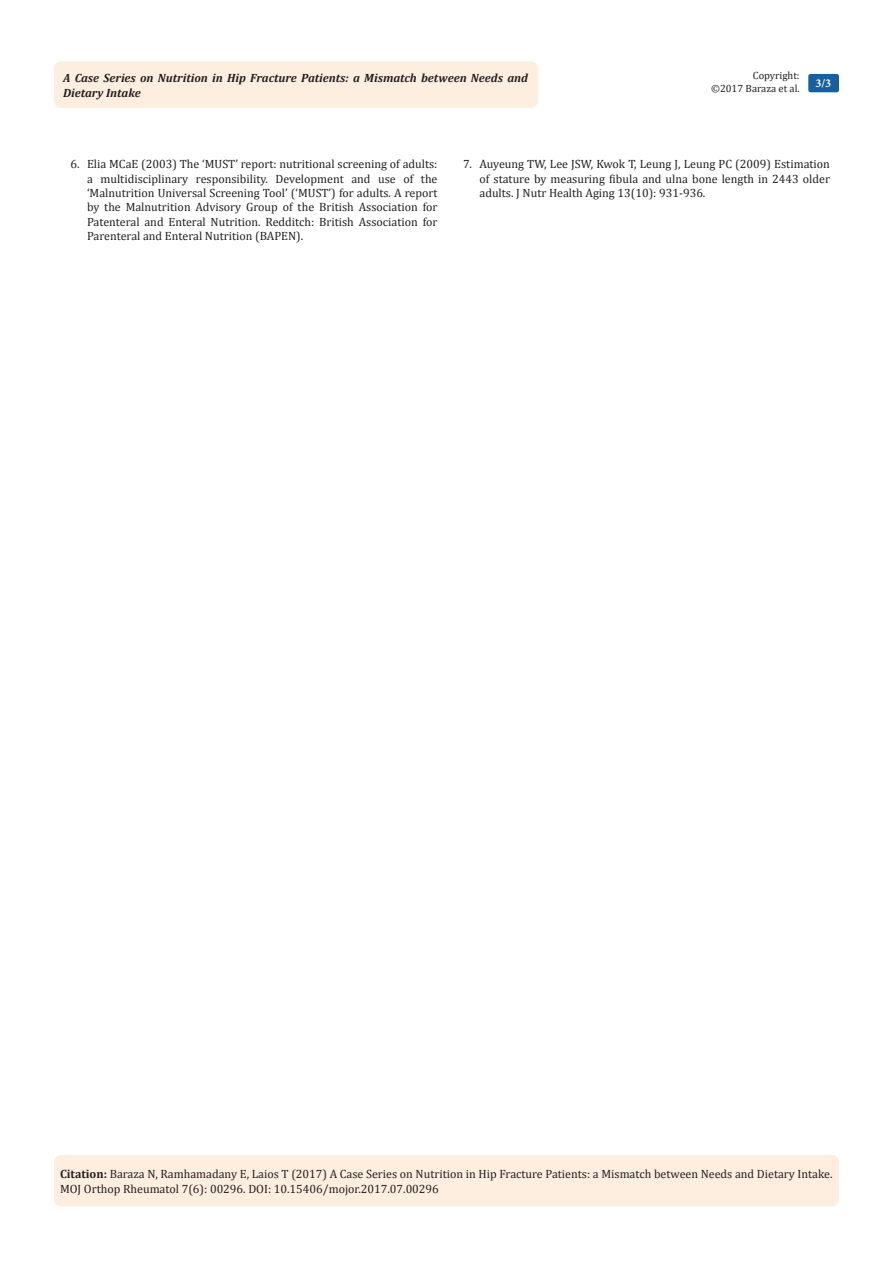
<style>
.page{position:relative;width:893px;height:1263px;background:#fff}
.page>*{position:absolute;margin:0;border:0;box-sizing:border-box;transform-origin:0 0}
.Citation{font:12px/14.4px "Cambria";color:#231f20;text-align:justify}
.t1{font:italic 700 12px/14.4px "Cambria";color:#231f20}
.t2{font:700 12px "Minion Pro";color:#fff}
.t3{font:10.5px/12.6px "Cambria";color:#231f20;text-align:right}
.s1{font-weight:700}
</style>
<div class="page">
<div style="left:54px;top:61px;width:484px;height:47px;background:#feeee0;border-radius:8px"></div>
<div style="left:808px;top:74px;width:31px;height:18px;background:#18609d;border-radius:2px"></div>
<div style="left:54px;top:1155px;width:785px;height:51px;background:#feeee0;border-radius:7px"></div>
<p class="t3" style="left:711px;top:69px;width:90px">Copyright:<br>©2017 Baraza et al.</p>
<p class="t1" style="left:63px;top:70px;width:466px">A Case Series on Nutrition in Hip Fracture Patients: a Mismatch between Needs and<br>Dietary Intake</p>
<p class="t2" style="left:815px;top:75px;width:17px">3/3</p>
<p class="Citation" style="left:87px;top:157px;width:352px;text-indent:-16px">6. Elia MCaE (2003) The ‘MUST’ report: nutritional screening of adults: a multidisciplinary responsibility. Development and use of the ‘Malnutrition Universal Screening Tool’ (‘MUST’) for adults. A report by the Malnutrition Advisory Group of the British Association for Patenteral and Enteral Nutrition. Redditch: British Association for Parenteral and Enteral Nutrition (BAPEN).</p>
<p class="Citation" style="left:479px;top:157px;width:352px;text-indent:-16px">7. Auyeung TW, Lee JSW, Kwok T, Leung J, Leung PC (2009) Estimation of stature by measuring fibula and ulna bone length in 2443 older adults. J Nutr Health Aging 13(10): 931-936.</p>
<p class="Citation" style="left:60px;top:1167px;width:774px"><span class="s1">Citation:</span> Baraza N, Ramhamadany E, Laios T (2017) A Case Series on Nutrition in Hip Fracture Patients: a Mismatch between Needs and Dietary Intake.<br>MOJ Orthop Rheumatol 7(6): 00296. DOI: 10.15406/mojor.2017.07.00296</p>
</div>
